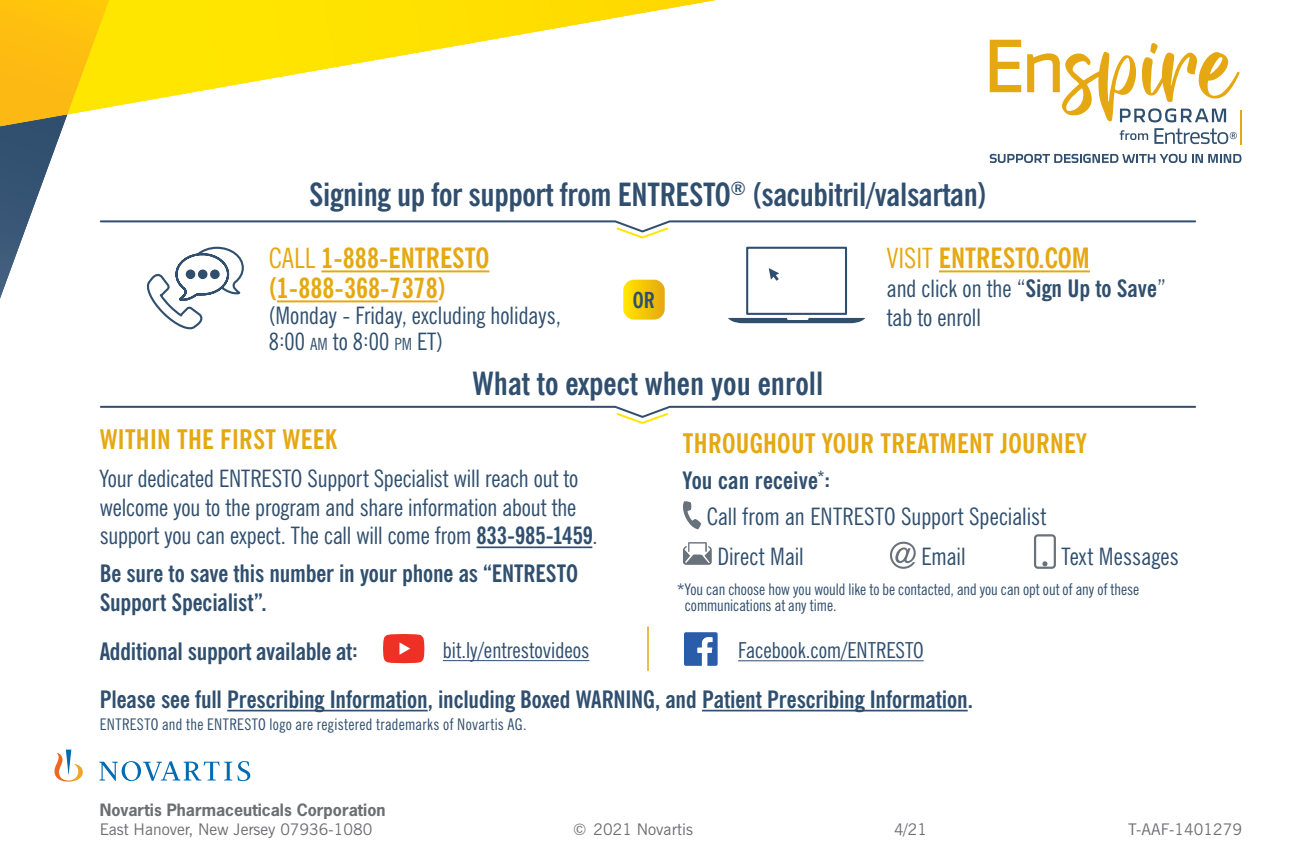
<style>
.page{position:relative;width:1296px;height:864px;background:#fff}
.page>*{position:absolute;margin:0;border:0;box-sizing:border-box;transform-origin:0 0}
.t1{font:700 condensed 32px "News Gothic BT";letter-spacing:-.01em;color:#304f6f}
.t2{font:700 condensed 28px/30px "News Gothic BT";color:#e5a812}
.t3{font:700 condensed 27px "News Gothic BT";letter-spacing:.01em;color:#e5a812}
.t4{font:condensed 24px/28.8px "News Gothic BT";color:#304f6f}
.t5{font:700 condensed 24px/28.8px "News Gothic BT";letter-spacing:-.005em;color:#304f6f}
.t6{font:condensed 22px "News Gothic BT";color:#304f6f}
.t7{font:700 condensed 22px "News Gothic BT";color:#304f6f}
.t8{font:condensed 16px/16px "News Gothic BT";letter-spacing:.005em;color:#304f6f}
.t9{font:condensed 16px "News Gothic BT";letter-spacing:.025em;color:#304f6f}
.t10{font:16px "News Gothic BT";color:#6d6e71}
.t11{font:700 16px "News Gothic Std";color:#6d6e71}
.s1{font-weight:400}
.s2{font-size:16.8px}
.s3{font-weight:700}
</style>
<div class="page">
<svg style="left:54px;top:750px;width:196px;height:32px"></svg>
<svg style="left:383px;top:634px;width:41px;height:29px"></svg>
<svg style="left:684px;top:632px;width:34px;height:34px"></svg>
<hr style="left:647px;top:626px;width:2px;height:45px;background:#e5a812">
<svg style="left:0;top:0;width:1242px;height:329px"></svg>
<div style="left:187px;top:270px;width:7px;height:8px;background:#304f6f;border-radius:50%"></div>
<div style="left:199px;top:270px;width:8px;height:8px;background:#304f6f;border-radius:50%"></div>
<div style="left:211px;top:270px;width:8px;height:8px;background:#304f6f;border-radius:50%"></div>
<svg style="left:99px;top:405px;width:1098px;height:19px"></svg>
<hr style="left:321px;top:270px;width:168px;height:2px;background:#e5a812">
<hr style="left:277px;top:300px;width:161px;height:2px;background:#e5a812">
<hr style="left:939px;top:270px;width:151px;height:2px;background:#e5a812">
<hr style="left:476px;top:546px;width:116px;height:2px;background:#304f6f">
<svg style="left:683px;top:501px;width:18px;height:28px"></svg>
<svg style="left:683px;top:542px;width:29px;height:23px"></svg>
<svg style="left:890px;top:542px;width:26px;height:27px"></svg>
<svg style="left:1034px;top:534px;width:22px;height:35px"></svg>
<hr style="left:443px;top:660px;width:146px;height:1px;background:#304f6f">
<hr style="left:738px;top:660px;width:186px;height:1px;background:#304f6f">
<hr style="left:227px;top:710px;width:201px;height:1px;background:#304f6f">
<hr style="left:702px;top:710px;width:266px;height:1px;background:#304f6f">
<h1 class="t1" style="left:309px;top:175px;width:679px">Signing up for support from ENTRESTO<sup>®</sup> (sacubitril/valsartan)</h1>
<p class="t2" style="left:269px;top:243px;width:222px"><span class="s1">CALL</span> 1-888-ENTRESTO (1-888-368-7378)</p>
<p class="t4" style="left:269px;top:302px;width:294px;line-height:26px">(Monday - Friday, excluding holidays,<br>8:00 <span class="s2">AM</span> to 8:00 <span class="s2">PM</span> ET)</p>
<p class="t7" style="left:633px;top:286px;width:24px">OR</p>
<h1 class="t1" style="left:473px;top:364px;width:352px">What to expect when you enroll</h1>
<p class="t2" style="left:887px;top:243px;width:205px"><span class="s1">VISIT</span> ENTRESTO.COM</p>
<p class="t4" style="left:887px;top:274px;width:280px">and click on the “<span class="s3">Sign Up to Save</span>” tab to enroll</p>
<p class="t3" style="left:100px;top:423px;width:239px">WITHIN THE FIRST WEEK</p>
<p class="t4" style="left:100px;top:464px;width:499px">Your dedicated ENTRESTO Support Specialist will reach out to welcome you to the program and share information about the support you can expect. The call will come from <span class="s3">833-985-1459</span>.</p>
<p class="t5" style="left:100px;top:559px;width:480px">Be sure to save this number in your phone as “ENTRESTO<br>Support Specialist”.</p>
<p class="t3" style="left:683px;top:427px;width:405px">THROUGHOUT YOUR TREATMENT JOURNEY</p>
<p class="t4" style="left:707px;top:462px;width:341px;line-height:36.6px;text-indent:-24px"><span class="s3">You can receive</span><sup>*</sup><span class="s3">:<br></span>Call from an ENTRESTO Support Specialist</p>
<p class="t4" style="left:717px;top:542px;width:88px">Direct Mail</p>
<p class="t4" style="left:921px;top:542px;width:46px">Email</p>
<p class="t4" style="left:1062px;top:542px;width:119px">Text Messages</p>
<p class="t8" style="left:685px;top:581px;width:456px;text-indent:-8px">*You can choose how you would like to be contacted, and you can opt out of any of these communications at any time.</p>
<p class="t5" style="left:100px;top:637px;width:260px">Additional support available at:</p>
<p class="t6" style="left:443px;top:637px;width:148px">bit.ly/entrestovideos</p>
<p class="t6" style="left:738px;top:637px;width:187px">Facebook.com/ENTRESTO</p>
<p class="t5" style="left:100px;top:684px;width:875px">Please see full Prescribing Information, including Boxed WARNING, and Patient Prescribing Information.</p>
<p class="t9" style="left:100px;top:714px;width:428px">ENTRESTO and the ENTRESTO logo are registered trademarks of Novartis AG.</p>
<p class="t11" style="left:100px;top:799px;width:287px">Novartis Pharmaceuticals Corporation</p>
<p class="t10" style="left:100px;top:820px;width:274px">East Hanover, New Jersey 07936-1080</p>
<p class="t10" style="left:573px;top:820px;width:121px">© 2021 Novartis</p>
<p class="t10" style="left:894px;top:820px;width:35px">4/21</p>
<p class="t10" style="left:1128px;top:820px;width:115px">T-AAF-1401279</p>
</div>
